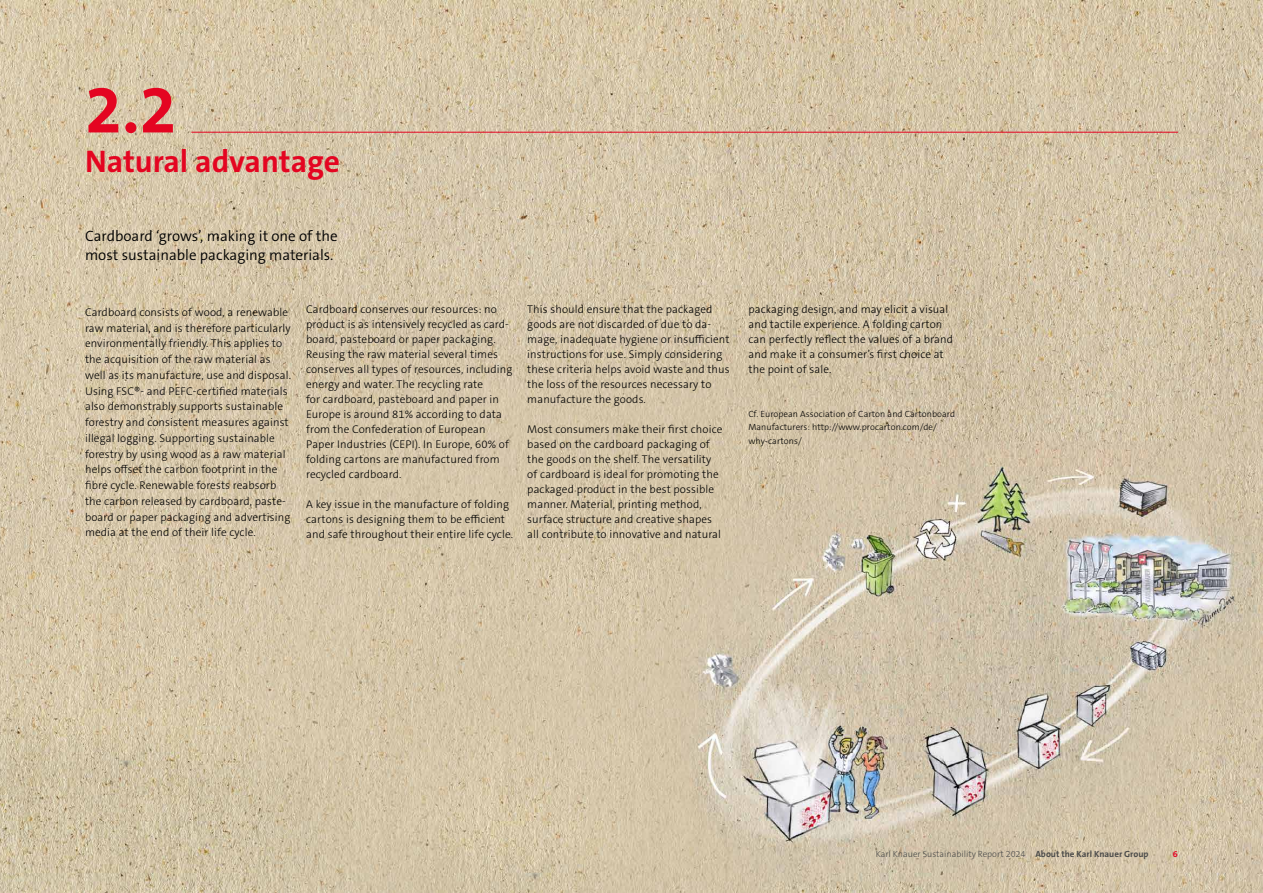
<style>
.page{position:relative;width:1263px;height:893px;background:#fff}
.page>*{position:absolute;margin:0;border:0;box-sizing:border-box;transform-origin:0 0}
.t1{font:700 67.5px "The Sans C5";color:#e40521}
.t2{font:700 31.5px "The Sans C5";color:#e40521}
.t3{font:300 15px/19.5px "The Sans C5";color:#000}
.t4{font:300 11.25px/15px "The Sans C5";letter-spacing:.01em;color:#000}
.t5{font:300 9px/13.5px "The Sans C5";letter-spacing:.01em;color:#000}
.t6{font:300 9px "The Sans C5";color:#4a4a49}
.t7{font:700 9px "The Sans C5";color:#e40521}
.s1{font-weight:700}
</style>
<div class="page">
<img style="left:0;top:0;width:1263px;height:893px">
<hr style="left:191px;top:132px;width:987px;height:1px;background:#e40521">
<h1 class="t1" style="left:85px;top:66px;width:93px">2.2</h1>
<h2 class="t2" style="left:85px;top:141px;width:257px">Natural advantage</h2>
<h3 class="t3" style="left:85px;top:226px;width:254px">Cardboard ‘grows’, making it one of the most sustainable packaging materials.</h3>
<p class="t4" style="left:85px;top:304px;width:208px;line-height:15.8px">Cardboard consists of wood, a renewable raw material, and is therefore particularly environmentally friendly. This applies to the acquisition of the raw material as well as its manufacture, use and disposal.<br>Using FSC®- and PEFC-certified materials also demonstrably supports sustainable forestry and consistent measures against illegal logging. Supporting sustainable forestry by using wood as a raw material helps offset the carbon footprint in the fibre cycle. Renewable forests reabsorb the carbon released by cardboard, paste&shy;board or paper packaging and advertising media at the end of their life cycle.</p>
<p class="t4" style="left:306px;top:302px;width:208px">Cardboard conserves our resources: no product is as intensively recycled as card&shy;board, pasteboard or paper packaging.<br>Reusing the raw material several times conserves all types of resources, including energy and water. The recycling rate<br>for cardboard, pasteboard and paper in Europe is around 81% according to data from the Confederation of European Paper Industries (CEPI). In Europe, 60% of folding cartons are manufactured from recycled cardboard.</p>
<p class="t4" style="left:306px;top:497px;width:209px">A key issue in the manufacture of folding cartons is designing them to be efficient and safe throughout their entire life cycle.</p>
<p class="t4" style="left:527px;top:302px;width:204px">This should ensure that the packaged goods are not discarded of due to da&shy;mage, inadequate hygiene or insufficient instructions for use. Simply considering these criteria helps avoid waste and thus the loss of the resources necessary to manufacture the goods.</p>
<p class="t4" style="left:527px;top:422px;width:197px">Most consumers make their first choice based on the cardboard packaging of the goods on the shelf. The versatility of cardboard is ideal for promoting the packaged product in the best possible manner. Material, printing method, surface structure and creative shapes all contribute to innovative and natural</p>
<p class="t4" style="left:748px;top:302px;width:206px">packaging design, and may elicit a visual and tactile experience. A folding carton can perfectly reflect the values of a brand and make it a consumer’s first choice at the point of sale.</p>
<p class="t5" style="left:748px;top:407px;width:208px">Cf. European Association of Carton and Cartonboard<br>Manufacturers: http://www.procarton.com/de/ why-cartons/</p>
<p class="t6" style="left:876px;top:848px;width:274px">Karl Knauer Sustainability Report 2024 <span class="s1">About the Karl Knauer Group</span></p>
<p class="t7" style="left:1173px;top:848px;width:6px">6</p>
</div>
